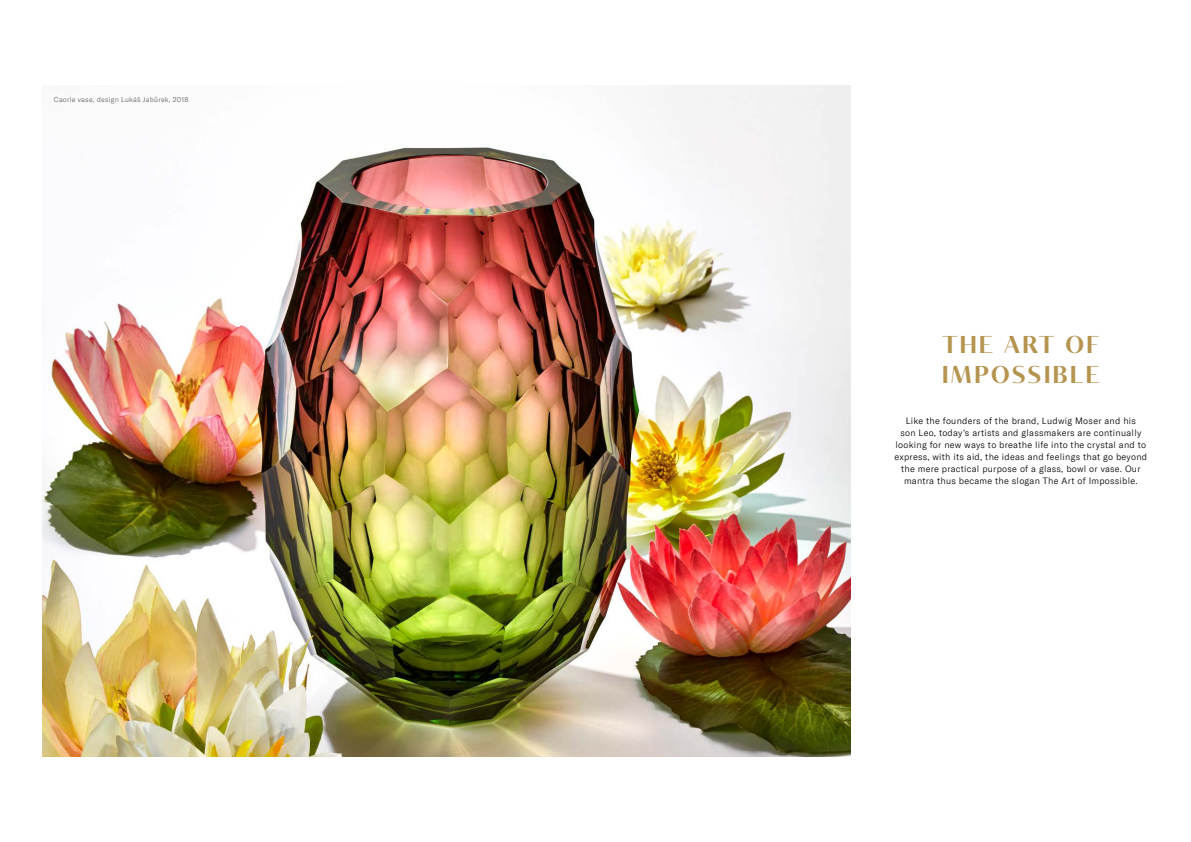
<style>
.page{position:relative;width:1191px;height:842px;background:#fff}
.page>*{position:absolute;margin:0;border:0;box-sizing:border-box;transform-origin:0 0}
.t1{font:600 24px/30px "Tabac Glam G2";letter-spacing:.1em;color:#b5944f}
.t2{font:300 9px/12px "GT America";letter-spacing:.03em;color:#000;text-align:center}
.t3{font:300 7px "GT America";letter-spacing:.03em;color:#646363}
</style>
<div class="page">
<img style="left:43px;top:85px;width:807px;height:672px">
<p class="t3" style="left:54px;top:95px;width:136px">Caorle vase, design Lukáš Jabůrek, 2018</p>
<h1 class="t1" style="left:942px;top:329px;width:159px">THE ART OF<br>IMPOSSIBLE</h1>
<p class="t2" style="left:894px;top:415px;width:254px">Like the founders of the brand, Ludwig Moser and his<br>son Leo, today’s artists and glassmakers are continually looking for new ways to breathe life into the crystal and to express, with its aid, the ideas and feelings that go beyond the mere practical purpose of a glass, bowl or vase. Our mantra thus became the slogan The Art of Impossible.</p>
</div>
